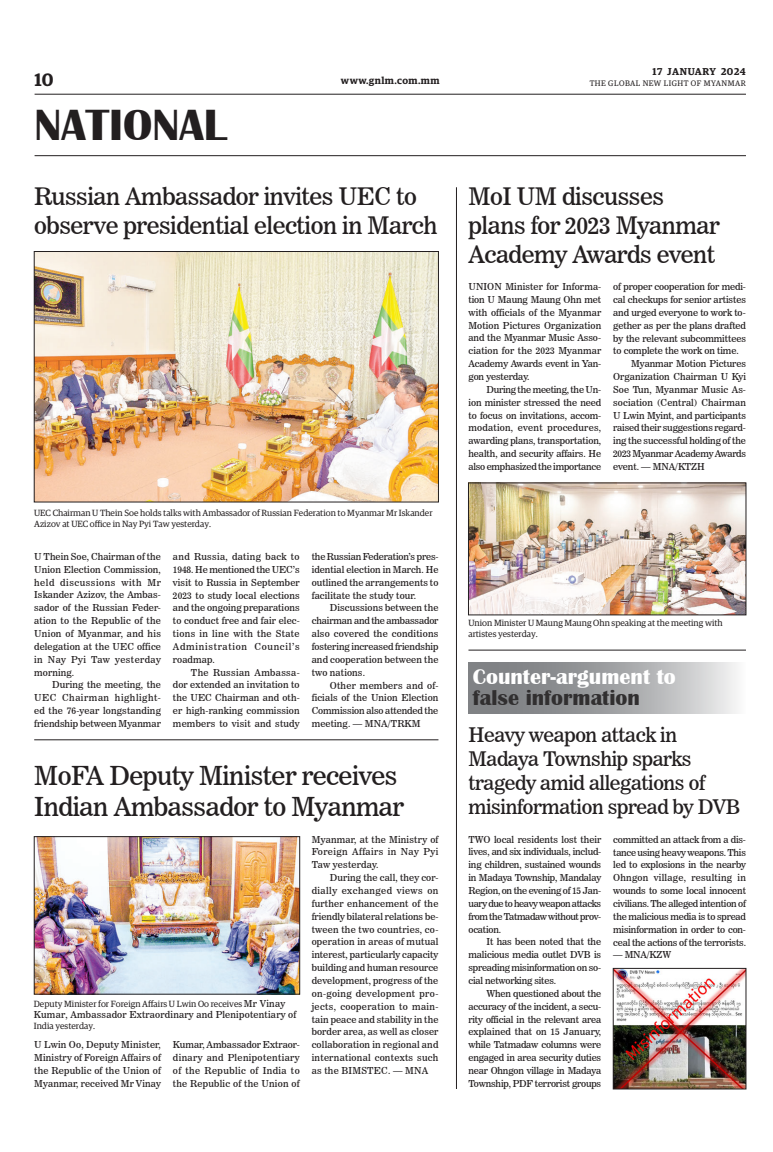
<style>
.page{position:relative;width:773px;height:1152px;background:#fff}
.page>*{position:absolute;margin:0;border:0;box-sizing:border-box;transform-origin:0 0}
.t1{font:700 45px "Britannic";color:#231f20}
._2_Clm_Head{font:26px/31.2px "News 706 BT Roman C";letter-spacing:-.02em;color:#231f20}
._2_Clm_Head-2{font:24px/28.8px "News 706 BT Roman C";letter-spacing:-.02em;color:#231f20}
.t2{font:700 22px "Britannic";color:#fff}
.t3{font:700 22px "Britannic";color:#312f30}
._2_Clm_Head-3{font:20px/24px "News 706 BT Roman C";letter-spacing:-.02em;color:#231f20}
.t4{font:600 18px "Guardian Egyp";color:#231f20}
.t5{font:600 10px "Guardian Egyp";letter-spacing:.045em;color:#231f20}
._2nd_Body{font:9.5px/12.9px "News 706 BT Roman C";color:#231f20;text-align:justify}
.Normal_Para{font:9.5px/12.9px "News 706 BT Roman C";letter-spacing:.015em;color:#231f20;text-align:justify}
._2nd_Body-2{font:9.5px "News 706 BT Roman C";letter-spacing:.02em;color:#231f20}
.t6{font:9px/10.8px "Guardian Egyp";color:#231f20}
.t7{font:8px "Guardian Egyp";letter-spacing:.06em;color:#231f20}
.s1{font-family:"News 706 BT Roman C";font-size:9.5px}
</style>
<div class="page">
<hr style="left:35px;top:94px;width:711px;height:1px;background:#231f20">
<hr style="left:35px;top:155px;width:711px;height:1px;background:#231f20">
<img style="left:36px;top:253px;width:400px;height:247px">
<div style="left:34px;top:251px;width:404px;height:251px;border:1px solid #231f20"></div>
<img style="left:470px;top:485px;width:274px;height:128px">
<img style="left:36px;top:839px;width:262px;height:153px">
<div style="left:34px;top:837px;width:266px;height:157px;border:1px solid #231f20"></div>
<svg style="left:468px;top:663px;width:269px;height:51px"></svg>
<img style="left:615px;top:970px;width:129px;height:117px">
<div style="left:613px;top:968px;width:133px;height:121px;border:1px solid #231f20"></div>
<hr style="left:456px;top:187px;width:1px;height:902px;background:#231f20">
<hr style="left:34px;top:740px;width:404px;height:1px;background:#231f20">
<hr style="left:468px;top:650px;width:278px;height:1px;background:#231f20">
<h3 class="t4" style="left:35px;top:67px;width:21px">10</h3>
<h1 class="t1" style="left:35px;top:100px;width:193px">NATIONAL</h1>
<p class="t5" style="left:652px;top:64px;width:95px">17 JANUARY 2024</p>
<p class="t5" style="left:341px;top:73px;width:100px">www.gnlm.com.mm</p>
<p class="t7" style="left:589px;top:78px;width:158px">THE GLOBAL NEW LIGHT OF MYANMAR</p>
<p class="_2_Clm_Head-2" style="left:34px;top:182px;width:405px">Russian Ambassador invites UEC to observe presidential election in March</p>
<p class="t6" style="left:34px;top:507px;width:400px">UEC Chairman U Thein Soe holds talks with Ambassador of Russian Federation to Myanmar Mr Iskander<br>Azizov at UEC office in Nay Pyi Taw yesterday.</p>
<p class="Normal_Para" style="left:34px;top:550px;width:128px">U Thein Soe, Chairman of the Union Election Commission, held discussions with Mr Iskander Azizov, the Ambas&shy;sador of the Russian Feder&shy;ation to the Republic of the Union of Myanmar, and his delegation at the UEC office in Nay Pyi Taw yesterday morning.</p>
<p class="_2nd_Body" style="left:34px;top:679px;width:128px;text-indent:18px">During the meeting, the UEC Chairman highlight&shy;ed the 76-year longstanding friendship between Myanmar</p>
<p class="_2nd_Body" style="left:173px;top:550px;width:128px">and Russia, dating back to 1948. He mentioned the UEC’s visit to Russia in September 2023 to study local elections and the ongoing preparations to conduct free and fair elec&shy;tions in line with the State Administration Council’s roadmap.</p>
<p class="_2nd_Body" style="left:173px;top:666px;width:128px;text-indent:18px">The Russian Ambassa&shy;dor extended an invitation to the UEC Chairman and oth&shy;er high-ranking commission members to visit and study</p>
<p class="_2nd_Body" style="left:312px;top:550px;width:128px">the Russian Federation’s pres&shy;idential election in March. He outlined the arrangements to facilitate the study tour.</p>
<p class="_2nd_Body" style="left:312px;top:602px;width:128px;text-indent:18px">Discussions between the chairman and the ambassador also covered the conditions fostering increased friendship and cooperation between the two nations.</p>
<p class="_2nd_Body" style="left:312px;top:679px;width:128px;text-indent:18px">Other members and of&shy;ficials of the Union Election Commission also attended the meeting. — MNA/TRKM</p>
<p class="_2_Clm_Head" style="left:34px;top:760px;width:371px">MoFA Deputy Minister receives<br>Indian Ambassador to Myanmar</p>
<p class="t6" style="left:34px;top:997px;width:253px">Deputy Minister for Foreign Affairs U Lwin Oo receives <span class="s1">Mr Vinay</span></p>
<p class="_2nd_Body-2" style="left:34px;top:1009px;width:264px">Kumar, Ambassador Extraordinary and Plenipotentiary of</p>
<p class="t6" style="left:34px;top:1020px;width:63px">India yesterday.</p>
<p class="Normal_Para" style="left:34px;top:1038px;width:128px">U Lwin Oo, Deputy Minister, Ministry of Foreign Affairs of the Republic of the Union of Myanmar, received Mr Vinay</p>
<p class="Normal_Para" style="left:173px;top:1038px;width:128px">Kumar, Ambassador Extraor&shy;dinary and Plenipotentiary of the Republic of India to the Republic of the Union of</p>
<p class="Normal_Para" style="left:312px;top:833px;width:128px">Myanmar, at the Ministry of Foreign Affairs in Nay Pyi Taw yesterday.</p>
<p class="_2nd_Body" style="left:312px;top:871px;width:128px;text-indent:18px">During the call, they cor&shy;dially exchanged views on further enhancement of the friendly bilateral relations be&shy;tween the two countries, co&shy;operation in areas of mutual interest, particularly capacity building and human resource development, progress of the on-going development pro&shy;jects, cooperation to main&shy;tain peace and stability in the border area, as well as closer collaboration in regional and international contexts such as the BIMSTEC. — MNA</p>
<p class="_2_Clm_Head-2" style="left:468px;top:182px;width:253px">MoI UM discusses plans for 2023 Myanmar<br>Academy Awards event</p>
<p class="Normal_Para" style="left:468px;top:280px;width:134px">UNION Minister for Informa&shy;tion U Maung Maung Ohn met with officials of the Myanmar Motion Pictures Organization and the Myanmar Music Asso&shy;ciation for the 2023 Myanmar Academy Awards event in Yan&shy;gon yesterday.</p>
<p class="_2nd_Body" style="left:468px;top:383px;width:134px;text-indent:18px">During the meeting, the Un&shy;ion minister stressed the need to focus on invitations, accom&shy;modation, event procedures, awarding plans, transportation, health, and security affairs. He also emphasized the importance</p>
<p class="_2nd_Body" style="left:613px;top:280px;width:134px">of proper cooperation for medi&shy;cal checkups for senior artistes and urged everyone to work to&shy;gether as per the plans drafted by the relevant subcommittees to complete the work on time.</p>
<p class="_2nd_Body" style="left:613px;top:357px;width:134px;text-indent:18px">Myanmar Motion Pictures Organization Chairman U Kyi Soe Tun, Myanmar Music As&shy;sociation (Central) Chairman U Lwin Myint, and participants raised their suggestions regard&shy;ing the successful holding of the 2023 Myanmar Academy Awards event. — MNA/KTZH</p>
<p class="t6" style="left:468px;top:617px;width:256px">Union Minister U Maung Maung Ohn speaking at the meeting with artistes yesterday.</p>
<p class="t2" style="left:473px;top:664px;width:204px">Counter-argument to</p>
<p class="t3" style="left:473px;top:685px;width:168px">false information</p>
<p class="_2_Clm_Head-3" style="left:468px;top:723px;width:273px">Heavy weapon attack in<br>Madaya Township sparks tragedy amid allegations of misinformation spread by DVB</p>
<p class="Normal_Para" style="left:468px;top:833px;width:134px">TWO local residents lost their lives, and six individuals, includ&shy;ing children, sustained wounds in Madaya Township, Mandalay Region, on the evening of 15 Jan&shy;uary due to heavy weapon attacks from the Tatmadaw without prov&shy;ocation.</p>
<p class="_2nd_Body" style="left:468px;top:936px;width:134px;text-indent:18px">It has been noted that the malicious media outlet DVB is spreading misinformation on so&shy;cial networking sites.</p>
<p class="_2nd_Body" style="left:468px;top:987px;width:134px;text-indent:18px">When questioned about the accuracy of the incident, a secu&shy;rity official in the relevant area explained that on 15 January, while Tatmadaw columns were engaged in area security duties near Ohngon village in Madaya Township, PDF terrorist groups</p>
<p class="_2nd_Body" style="left:613px;top:833px;width:134px">committed an attack from a dis&shy;tance using heavy weapons. This led to explosions in the nearby Ohngon village, resulting in wounds to some local innocent civilians. The alleged intention of the malicious media is to spread misinformation in order to con&shy;ceal the actions of the terrorists.</p>
<p class="_2nd_Body" style="left:613px;top:948px;width:59px">— MNA/KZW</p>
</div>
